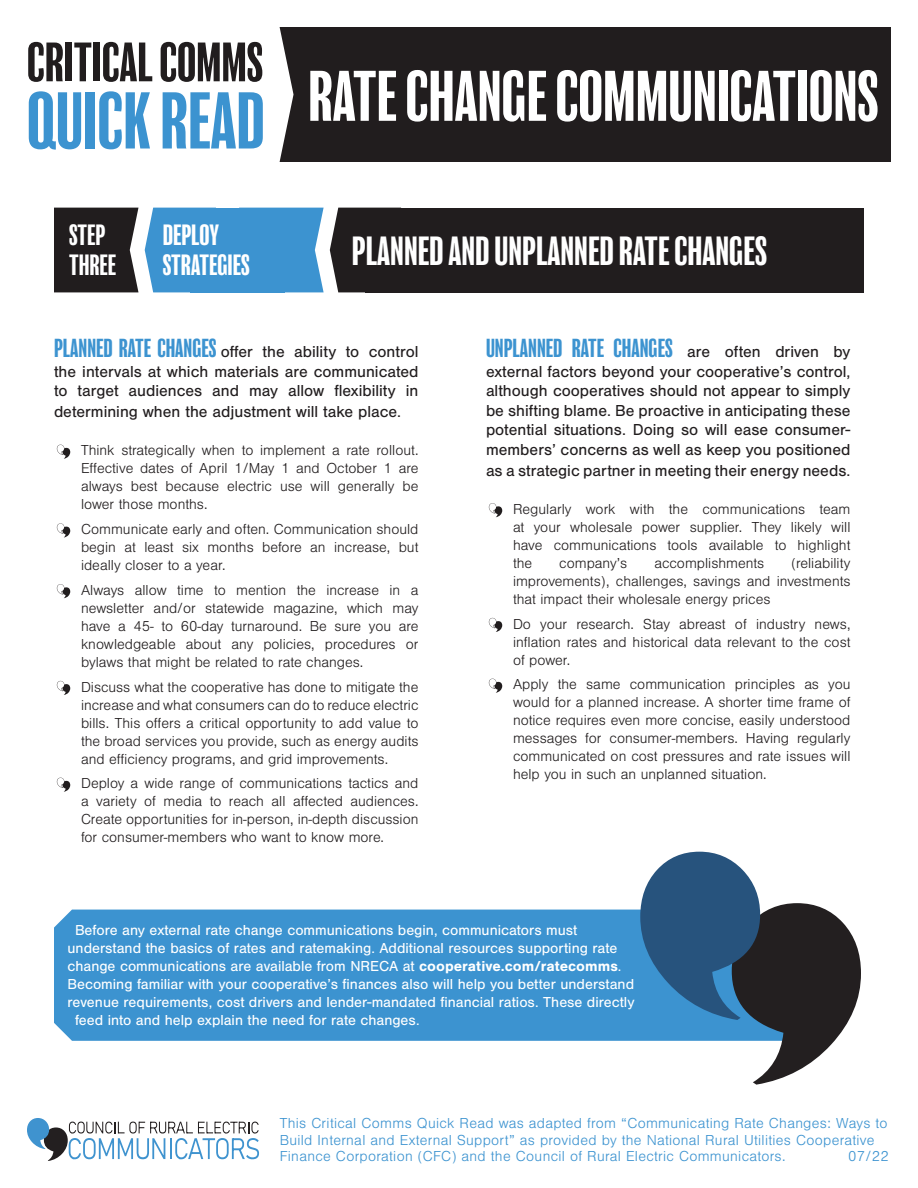
<style>
.page{position:relative;width:918px;height:1188px;background:#fff}
.page>*{position:absolute;margin:0;border:0;box-sizing:border-box;transform-origin:0 0}
.Slogan{font:condensed 73.95px "Balboa";color:#3c93d0}
.Slogan-2{font:condensed 65.85px "Balboa";color:#fff}
.Slogan-3{font:condensed 51px "Balboa";color:#211d1e}
.t1{font:condensed 37.5px "Balboa";color:#fff}
.t2{font:condensed 27px "Balboa";color:#fff}
.Bullet_list_for_CREC{font:condensed 24px "Balboa";color:#3c93d0}
.Bullet_list_for_CREC-2{font:16.5px/19.5px "Nimbus San";color:#211d1e;text-align:justify}
.t3{font:300 15px/18px "Nimbus San";color:#211d1e;text-align:justify}
.Text_2{font:15px "Nimbus San";color:#fff}
.t4{font:300 15px/16.5px "Nimbus San";letter-spacing:.02em;color:#3c93d0}
.s1{font-family:"Balboa";font-stretch:condensed;font-size:24px;color:#3c93d0}
.s2{font-family:"CREC Logo";font-weight:400;font-size:54px}
.s3{font-family:"Nimbus San";font-stretch:normal;font-size:16.5px;color:#211d1e}
.s4{font-weight:700}
</style>
<div class="page">
<svg style="left:27px;top:1118px;width:232px;height:43px"></svg>
<svg style="left:280px;top:27px;width:65px;height:135px;background:#373334"></svg>
<div style="left:345px;top:27px;width:545px;height:135px;background:#211d1e"></div>
<div style="left:54px;top:910px;width:586px;height:131px;background:#3c93d0"></div>
<svg style="left:640px;top:852px;width:221px;height:233px"></svg>
<svg style="left:285px;top:208px;width:39px;height:84px;background:#54a0d5"></svg>
<div style="left:190px;top:208px;width:95px;height:84px;background:#3c93d0"></div>
<div style="left:366px;top:208px;width:498px;height:84px;background:#211d1e"></div>
<svg style="left:145px;top:208px;width:45px;height:84px;background:#4c9cd4"></svg>
<svg style="left:330px;top:208px;width:36px;height:84px;background:#393637"></svg>
<div style="left:54px;top:208px;width:85px;height:84px;background:#211d1e"></div>
<p class="Slogan-3" style="left:27px;top:36px;width:238px">CRITICAL COMMS</p>
<p class="Slogan" style="left:27px;top:83px;width:239px">QUICK READ</p>
<p class="t2" style="left:69px;top:221px;width:38px">STEP</p>
<p class="t2" style="left:69px;top:251px;width:49px">THREE</p>
<p class="t2" style="left:163px;top:221px;width:58px">DEPLOY</p>
<p class="t2" style="left:163px;top:251px;width:89px">STRATEGIES</p>
<p class="Slogan-2" style="left:308px;top:62px;width:572px">RATE CHANGE COMMUNICATIONS</p>
<p class="t1" style="left:352px;top:232px;width:417px">PLANNED AND UNPLANNED RATE CHANGES</p>
<p class="Bullet_list_for_CREC-2" style="left:54px;top:342px;width:366px"><span class="s1">PLANNED RATE CHANGES</span> offer the ability to control the intervals at which materials are communicated to target audiences and may allow flexibility in</p>
<p class="Bullet_list_for_CREC-2" style="left:54px;top:402px;width:349px">determining when the adjustment will take place.</p>
<p class="t3" style="left:81px;top:442px;width:339px;text-indent:-27px"><span class="s2">•</span> Think strategically when to implement a rate rollout.<br>Effective dates of April 1/May 1 and October 1 are always best because electric use will generally be lower those months.</p>
<p class="t3" style="left:81px;top:521px;width:339px;text-indent:-27px"><span class="s2">•</span> Communicate early and often. Communication should begin at least six months before an increase, but ideally closer to a year.</p>
<p class="t3" style="left:81px;top:581px;width:339px;text-indent:-27px"><span class="s2">•</span> Always allow time to mention the increase in a newsletter and/or statewide magazine, which may have a 45- to 60-day turnaround. Be sure you are knowledgeable about any policies, procedures or bylaws that might be related to rate changes.</p>
<p class="t3" style="left:81px;top:678px;width:339px;text-indent:-27px"><span class="s2">•</span> Discuss what the cooperative has done to mitigate the increase and what consumers can do to reduce electric bills. This offers a critical opportunity to add value to the broad services you provide, such as energy audits and efficiency programs, and grid improvements.</p>
<p class="t3" style="left:81px;top:775px;width:339px;text-indent:-27px"><span class="s2">•</span> Deploy a wide range of communications tactics and a variety of media to reach all affected audiences.<br>Create opportunities for in-person, in-depth discussion for consumer-members who want to know more.</p>
<p class="Bullet_list_for_CREC" style="left:486px;top:336px;width:366px">UNPLANNED RATE CHANGES <span class="s3">are often driven by</span></p>
<p class="Bullet_list_for_CREC-2" style="left:486px;top:362px;width:366px">external factors beyond your cooperative’s control, although cooperatives should not appear to simply be shifting blame. Be proactive in anticipating these potential situations. Doing so will ease consumer&shy;members’ concerns as well as keep you positioned</p>
<p class="Bullet_list_for_CREC-2" style="left:486px;top:461px;width:366px">as a strategic partner in meeting their energy needs.</p>
<p class="t3" style="left:513px;top:500px;width:339px;text-indent:-27px"><span class="s2">•</span> Regularly work with the communications team at your wholesale power supplier. They likely will have communications tools available to highlight the</p>
<p class="t3" style="left:513px;top:554px;width:339px;text-indent:278px">(reliability improvements), challenges, savings and investments that impact their wholesale energy prices</p>
<p class="t3" style="left:513px;top:615px;width:339px;text-indent:-27px"><span class="s2">•</span> Do your research. Stay abreast of industry news, inflation rates and historical data relevant to the cost of power.</p>
<p class="t3" style="left:513px;top:676px;width:339px;text-indent:-27px"><span class="s2">•</span> Apply the same communication principles as you would for a planned increase. A shorter time frame of notice requires even more concise, easily understood messages for consumer-members. Having regularly communicated on cost pressures and rate issues will help you in such an unplanned situation.</p>
<p class="t3" style="left:559px;top:554px;width:70px">company’s</p>
<p class="t3" style="left:654px;top:554px;width:111px">accomplishments</p>
<p class="Text_2" style="left:75px;top:922px;width:504px">Before any external rate change communications begin, communicators must</p>
<p class="Text_2" style="left:68px;top:940px;width:551px">understand the basics of rates and ratemaking. Additional resources supporting rate</p>
<p class="Text_2" style="left:68px;top:958px;width:555px">change communications are available from NRECA at <span class="s4">cooperative.com/ratecomms</span>.</p>
<p class="Text_2" style="left:68px;top:976px;width:568px">Becoming familiar with your cooperative’s finances also will help you better understand</p>
<p class="Text_2" style="left:68px;top:994px;width:569px">revenue requirements, cost drivers and lender-mandated financial ratios. These directly</p>
<p class="Text_2" style="left:75px;top:1012px;width:346px">feed into and help explain the need for rate changes.</p>
<p class="t4" style="left:280px;top:1115px;width:609px">This Critical Comms Quick Read was adapted from “Communicating Rate Changes: Ways to<br>Build Internal and External Support” as provided by the National Rural Utilities Cooperative<br>Finance Corporation (CFC) and the Council of Rural Electric Communicators.</p>
<p class="t4" style="left:848px;top:1148px;width:42px">07/22</p>
</div>
